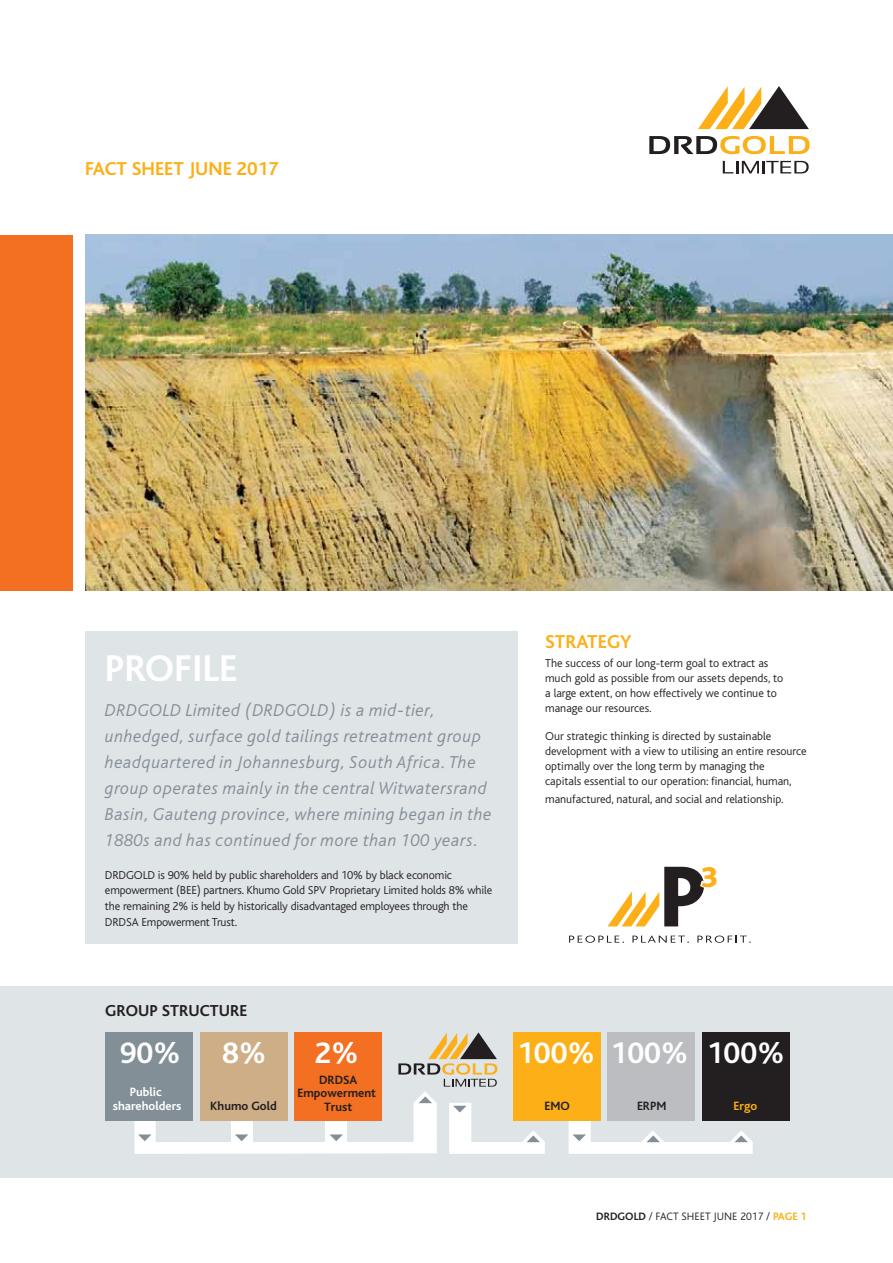
<style>
.page{position:relative;width:893px;height:1263px;background:#fff}
.page>*{position:absolute;margin:0;border:0;box-sizing:border-box;transform-origin:0 0}
.t1{font:700 39px "Bliss";color:#fff}
.t2{font:700 31.05px "Bliss";color:#fff}
.t3{font:800 30px "Bliss";color:#fcaf17}
.t4{font:700 19.5px "Bliss";color:#fcaf17}
.t5{font:italic 300 18px/26.1px "Bliss";letter-spacing:.03em;color:#838f97}
.t6{font:700 16.65px "Bliss";color:#231f20}
.t7{font:700 12.6px/13.6px "Bliss";color:#231f20;text-align:center}
.t8{font:700 12.6px/13.6px "Bliss";color:#fff;text-align:center}
.t9{font:700 12.6px "Bliss";color:#fcaf17}
.t10{font:300 12px/15px "Bliss";color:#231f20}
.t11{font:300 11.25px "Bliss";color:#231f20}
.s1{font-weight:700}
.s2{font-weight:700;color:#fcaf17}
</style>
<div class="page">
<div style="left:0;top:986px;width:893px;height:192px;background:#dfe4e7"></div>
<svg style="left:568px;top:1120px;width:185px;height:34px"></svg>
<svg style="left:134px;top:1032px;width:411px;height:122px"></svg>
<div style="left:105px;top:1032px;width:88px;height:89px;background:#828f97"></div>
<div style="left:702px;top:1032px;width:87px;height:89px;background:#231f20"></div>
<div style="left:607px;top:1032px;width:88px;height:89px;background:#bbbdc0"></div>
<div style="left:513px;top:1032px;width:87px;height:89px;background:#fcaf17"></div>
<div style="left:85px;top:631px;width:432px;height:313px;background:#dfe4e7"></div>
<svg style="left:698px;top:86px;width:111px;height:43px"></svg>
<svg style="left:723px;top:161px;width:86px;height:12px"></svg>
<svg style="left:649px;top:136px;width:160px;height:18px"></svg>
<img style="left:85px;top:235px;width:808px;height:356px">
<div style="left:0;top:235px;width:72px;height:356px;background:#f36f21"></div>
<svg style="left:569px;top:936px;width:55px;height:7px"></svg>
<svg style="left:632px;top:936px;width:57px;height:7px"></svg>
<svg style="left:697px;top:936px;width:54px;height:7px"></svg>
<svg style="left:608px;top:867px;width:96px;height:59px"></svg>
<h3 class="t4" style="left:85px;top:161px;width:195px">FACT SHEET JUNE 2017</h3>
<h1 class="t1" style="left:105px;top:654px;width:134px">PROFILE</h1>
<p class="t5" style="left:105px;top:699px;width:388px">DRDGOLD Limited (DRDGOLD) is a mid-tier, unhedged, surface gold tailings retreatment group headquartered in Johannesburg, South Africa. The group operates mainly in the central Witwatersrand Basin, Gauteng province, where mining began in the 1880s and has continued for more than 100 years.</p>
<p class="t10" style="left:105px;top:868px;width:389px;line-height:15.6px">DRDGOLD is 90% held by public shareholders and 10% by black economic empowerment (BEE) partners. Khumo Gold SPV Proprietary Limited holds 8% while the remaining 2% is held by historically disadvantaged employees through the DRDSA Empowerment Trust.</p>
<h3 class="t6" style="left:105px;top:1004px;width:144px">GROUP STRUCTURE</h3>
<h3 class="t4" style="left:545px;top:634px;width:88px">STRATEGY</h3>
<p class="t10" style="left:545px;top:656px;width:240px">The success of our long-term goal to extract as much gold as possible from our assets depends, to a large extent, on how effectively we continue to manage our resources.</p>
<p class="t10" style="left:545px;top:729px;width:263px">Our strategic thinking is directed by sustainable development with a view to utilising an entire resource optimally over the long term by managing the<br>capitals essential to our operation: financial, human,</p>
<p class="t10" style="left:545px;top:792px;width:240px">manufactured, natural, and social and relationship.</p>
<h3 class="t3" style="left:701px;top:866px;width:18px">3</h3>
<h2 class="t2" style="left:610px;top:1041px;width:80px">100%</h2>
<p class="t7" style="left:637px;top:1100px;width:31px">ERPM</p>
<h2 class="t2" style="left:120px;top:1041px;width:63px">90%</h2>
<h2 class="t2" style="left:707px;top:1041px;width:80px">100%</h2>
<p class="t9" style="left:733px;top:1101px;width:25px">Ergo</p>
<h2 class="t2" style="left:222px;top:1041px;width:46px">8%</h2>
<h2 class="t2" style="left:314px;top:1041px;width:46px">2%</h2>
<h2 class="t2" style="left:517px;top:1042px;width:80px">100%</h2>
<p class="t7" style="left:544px;top:1100px;width:27px">EMO</p>
<p class="t7" style="left:297px;top:1074px;width:80px">DRDSA<br>Empowerment<br>Trust</p>
<p class="t8" style="left:113px;top:1087px;width:70px">Public shareholders</p>
<p class="t7" style="left:210px;top:1100px;width:68px">Khumo Gold</p>
<p class="t11" style="left:596px;top:1212px;width:212px"><span class="s1">DRDGOLD</span> / FACT SHEET JUNE 2017 / <span class="s2">PAGE 1</span></p>
</div>
